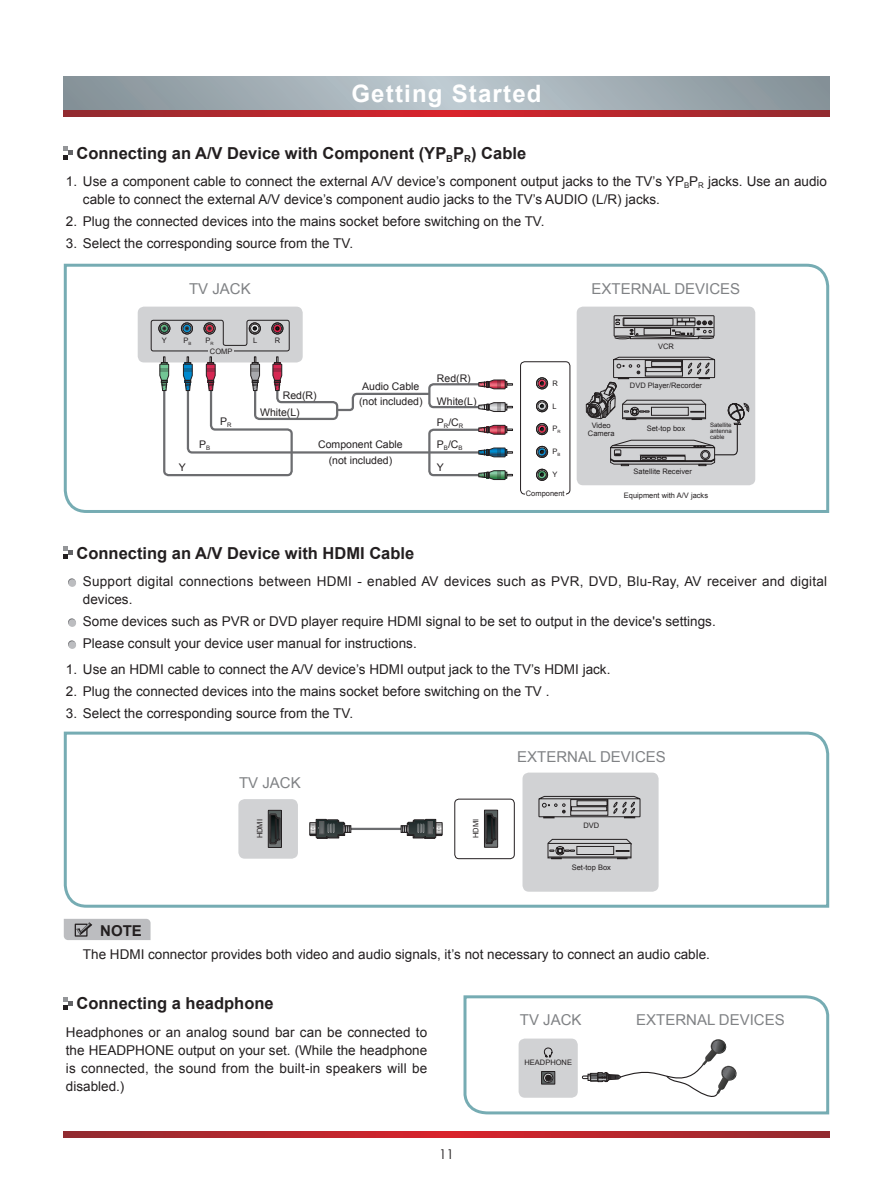
<style>
.page{position:relative;width:893px;height:1191px;background:#fff}
.page>*{position:absolute;margin:0;border:0;box-sizing:border-box;transform-origin:0 0}
.眉头标题{font:700 24px "Arial";letter-spacing:.05em;color:#fff}
.二级标题{font:700 16.5px "Arial";color:#231f20}
.t1{font:15px "Arial";color:#808285}
.t2{font:700 15px "Arial";color:#231f20}
.正文9号{font:13.5px/18px "Arial";color:#231f20}
.t3{font:13.5px "Century Gothic";color:#231f20}
.t4{font:10.5px/15px "Arial";color:#231f20;text-align:center}
.t5{font:7.5px/7.5px "Arial";color:#231f20;text-align:center}
.t6{font:6px/6px "Arial";color:#231f20;text-align:justify}
</style>
<div class="page">
<svg style="left:64px;top:1131px;width:765px;height:6px;background:#b5272e"></svg>
<svg style="left:64px;top:77px;width:765px;height:34px;background:#a1a8af"></svg>
<svg style="left:64px;top:111px;width:765px;height:6px;background:#b5272e"></svg>
<svg style="left:64px;top:146px;width:8px;height:13px"></svg>
<svg style="left:64px;top:546px;width:8px;height:13px"></svg>
<svg style="left:64px;top:997px;width:8px;height:13px"></svg>
<div style="left:68px;top:579px;width:8px;height:8px;background:#bcbdc0;border-radius:50%"></div>
<div style="left:68px;top:619px;width:8px;height:8px;background:#bcbdc0;border-radius:50%"></div>
<div style="left:68px;top:641px;width:8px;height:8px;background:#bcbdc0;border-radius:50%"></div>
<svg style="left:63px;top:263px;width:767px;height:250px"></svg>
<svg style="left:63px;top:731px;width:767px;height:177px"></svg>
<div style="left:138px;top:307px;width:165px;height:55px;background:#d1d2d4;border-radius:6px"></div>
<div style="left:577px;top:307px;width:178px;height:178px;background:#d1d2d4;border-radius:6px"></div>
<svg style="left:614px;top:315px;width:100px;height:24px"></svg>
<div style="left:630px;top:336px;width:69px;height:3px;border:1px solid #231f20"></div>
<svg style="left:585px;top:357px;width:165px;height:109px"></svg>
<div style="left:521px;top:362px;width:49px;height:132px;background:#fff;border-radius:4px"></div>
<div style="left:520px;top:361px;width:50px;height:133px;border:1px solid #241f21;border-radius:4px"></div>
<div style="left:525px;top:490px;width:40px;height:7px;background:#fff"></div>
<svg style="left:536px;top:377px;width:12px;height:12px"></svg>
<svg style="left:536px;top:400px;width:12px;height:12px"></svg>
<svg style="left:536px;top:423px;width:12px;height:12px"></svg>
<svg style="left:536px;top:445px;width:12px;height:13px"></svg>
<svg style="left:536px;top:468px;width:12px;height:13px"></svg>
<svg style="left:151px;top:320px;width:362px;height:160px"></svg>
<div style="left:238px;top:799px;width:60px;height:59px;background:#d1d2d4;border-radius:6px"></div>
<div style="left:268px;top:810px;width:14px;height:37px;border:1px solid #231f20"></div>
<svg style="left:268px;top:810px;width:13px;height:37px"></svg>
<div style="left:455px;top:799px;width:59px;height:60px;border:1px solid #241f21;border-radius:4px"></div>
<svg style="left:484px;top:810px;width:14px;height:37px"></svg>
<hr style="left:347px;top:827px;width:59px;height:3px;background:#6c6d70">
<svg style="left:310px;top:819px;width:41px;height:20px"></svg>
<svg style="left:401px;top:819px;width:41px;height:20px"></svg>
<div style="left:522px;top:772px;width:137px;height:119px;background:#d1d2d4;border-radius:6px"></div>
<svg style="left:538px;top:796px;width:102px;height:22px"></svg>
<svg style="left:548px;top:839px;width:84px;height:20px"></svg>
<svg style="left:463px;top:995px;width:367px;height:120px"></svg>
<svg style="left:517px;top:995px;width:221px;height:107px"></svg>
<svg style="left:64px;top:918px;width:87px;height:22px;background:#b6b7ba"></svg>
<p class="眉头标题" style="left:351px;top:78px;width:192px">Getting Started</p>
<p class="二级标题" style="left:77px;top:142px;width:451px">Connecting an A/V Device with Component (YP<sub>B</sub>P<sub>R</sub>) Cable</p>
<p class="正文9号" style="left:66px;top:172px;width:763px">1. Use a component cable to connect the external A/V device’s component output jacks to the TV’s YP<sub>B</sub>P<sub>R</sub> jacks. Use an audio</p>
<p class="正文9号" style="left:83px;top:190px;width:579px">cable to connect the external A/V device’s component audio jacks to the TV’s AUDIO (L/R) jacks.</p>
<p class="正文9号" style="left:66px;top:212px;width:480px">2. Plug the connected devices into the mains socket before switching on the TV.</p>
<p class="正文9号" style="left:66px;top:234px;width:289px">3. Select the corresponding source from the TV.</p>
<p class="t1" style="left:189px;top:278px;width:63px">TV JACK</p>
<p class="t5" style="left:162px;top:337px;width:7px">Y</p>
<p class="t5" style="left:184px;top:337px;width:9px">P<sub>B</sub></p>
<p class="t5" style="left:205px;top:337px;width:10px">P<sub>R</sub></p>
<p class="t5" style="left:210px;top:347px;width:24px">COMP</p>
<p class="t5" style="left:253px;top:337px;width:6px">L</p>
<p class="t5" style="left:275px;top:337px;width:7px">R</p>
<p class="t4" style="left:437px;top:370px;width:35px">Red(R)</p>
<p class="t4" style="left:283px;top:388px;width:35px">Red(R)</p>
<p class="t4" style="left:359px;top:379px;width:65px">Audio Cable (not included)</p>
<p class="t4" style="left:318px;top:437px;width:86px">Component Cable (not included)</p>
<p class="t4" style="left:437px;top:393px;width:41px">White(L)</p>
<p class="t4" style="left:260px;top:405px;width:41px">White(L)</p>
<p class="t4" style="left:220px;top:413px;width:13px">P<sub>R</sub></p>
<p class="t4" style="left:437px;top:415px;width:28px">P<sub>R</sub>/C<sub>R</sub></p>
<p class="t4" style="left:199px;top:437px;width:13px">P<sub>B</sub></p>
<p class="t4" style="left:437px;top:437px;width:27px">P<sub>B</sub>/C<sub>B</sub></p>
<p class="t4" style="left:179px;top:460px;width:9px">Y</p>
<p class="t4" style="left:437px;top:460px;width:9px">Y</p>
<p class="二级标题" style="left:77px;top:542px;width:339px">Connecting an A/V Device with HDMI Cable</p>
<p class="t5" style="left:552px;top:380px;width:7px">R</p>
<p class="t5" style="left:553px;top:403px;width:6px">L</p>
<p class="t5" style="left:552px;top:425px;width:10px">P<sub>R</sub></p>
<p class="t5" style="left:553px;top:448px;width:9px">P<sub>B</sub></p>
<p class="t5" style="left:552px;top:471px;width:7px">Y</p>
<p class="t5" style="left:526px;top:490px;width:40px">Component</p>
<p class="t1" style="left:592px;top:278px;width:150px">EXTERNAL DEVICES</p>
<p class="t5" style="left:658px;top:343px;width:17px">VCR</p>
<p class="t5" style="left:630px;top:382px;width:74px">DVD Player/Recorder</p>
<p class="t5" style="left:588px;top:422px;width:28px">Video<br>Camera</p>
<p class="t5" style="left:647px;top:424px;width:40px">Set-top box</p>
<p class="t5" style="left:634px;top:468px;width:60px">Satellite Receiver</p>
<p class="t6" style="left:710px;top:422px;width:23px">Satellite antenna cable</p>
<p class="t5" style="left:624px;top:492px;width:86px">Equipment with A/V jacks</p>
<p class="正文9号" style="left:83px;top:572px;width:746px">Support digital connections between HDMI - enabled AV devices such as PVR, DVD, Blu-Ray, AV receiver and digital devices.</p>
<p class="正文9号" style="left:83px;top:612px;width:634px">Some devices such as PVR or DVD player require HDMI signal to be set to output in the device's settings.</p>
<p class="正文9号" style="left:83px;top:634px;width:335px">Please consult your device user manual for instructions.</p>
<p class="正文9号" style="left:66px;top:660px;width:546px">1. Use an HDMI cable to connect the A/V device’s HDMI output jack to the TV’s HDMI jack.</p>
<p class="正文9号" style="left:66px;top:682px;width:485px">2. Plug the connected devices into the mains socket before switching on the TV .</p>
<p class="正文9号" style="left:66px;top:704px;width:289px">3. Select the corresponding source from the TV.</p>
<p class="t1" style="left:239px;top:772px;width:63px">TV JACK</p>
<p class="t5" style="left:256px;top:838px;width:21px;rotate:-90deg">HDMI</p>
<p class="t5" style="left:472px;top:838px;width:21px;rotate:-90deg">HDMI</p>
<p class="t1" style="left:517px;top:746px;width:150px">EXTERNAL DEVICES</p>
<p class="t5" style="left:583px;top:821px;width:17px">DVD</p>
<p class="t5" style="left:572px;top:863px;width:41px">Set-top Box</p>
<p class="t2" style="left:100px;top:921px;width:43px">NOTE</p>
<p class="正文9号" style="left:83px;top:945px;width:629px">The HDMI connector provides both video and audio signals, it’s not necessary to connect an audio cable.</p>
<p class="二级标题" style="left:77px;top:992px;width:199px">Connecting a headphone</p>
<p class="正文9号" style="left:66px;top:1023px;width:363px;text-align:justify">Headphones or an analog sound bar can be connected to the HEADPHONE output on your set. (While the headphone is connected, the sound from the built-in speakers will be disabled.)</p>
<p class="t3" style="left:439px;top:1145px;width:16px">11</p>
<p class="t1" style="left:520px;top:1010px;width:63px">TV JACK</p>
<p class="t1" style="left:636px;top:1010px;width:150px">EXTERNAL DEVICES</p>
<p class="t5" style="left:525px;top:1058px;width:49px">HEADPHONE</p>
</div>
